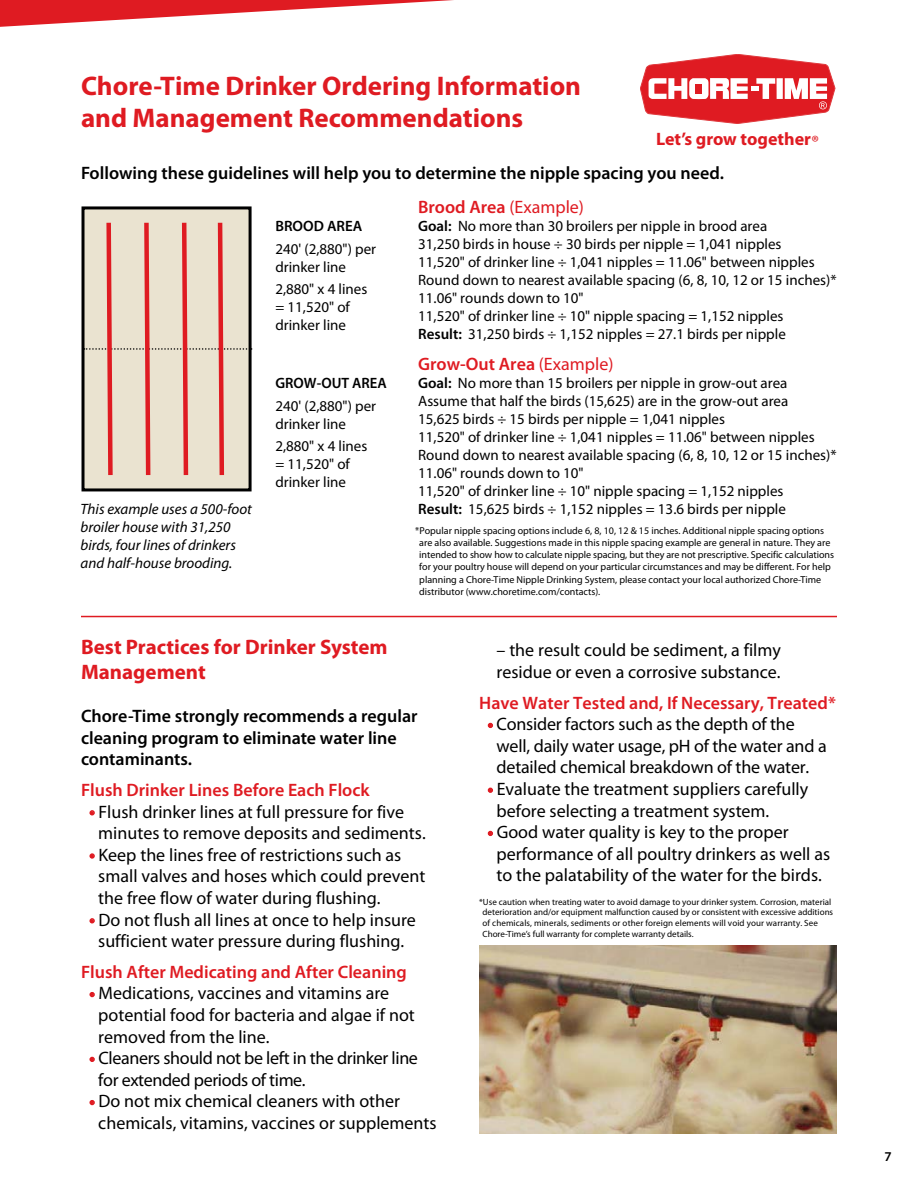
<style>
.page{position:relative;width:918px;height:1188px;background:#fff}
.page>*{position:absolute;margin:0;border:0;box-sizing:border-box;transform-origin:0 0}
.t1{font:700 27px/32.4px "Myriad Pro";color:#df1b22}
.t2{font:700 21px/25.2px "Myriad Pro";color:#df1b22}
.t3{font:18px/21.6px "Myriad Pro";color:#000}
.t4{font:600 18px/21.6px "Myriad Pro";color:#000}
.t5{font:600 18px "Myriad Pro";color:#df1b22}
.t6{font:18px/21.6px "Myriad Pro";letter-spacing:-.02em;color:#000}
.t7{font:700 18px "Myriad Pro";color:#df1b22}
.t8{font:15px/18px "Myriad Pro";color:#000}
.t9{font:italic 15px/18px "Myriad Pro";color:#000}
.t10{font:600 15px "Myriad Pro";color:#000}
.t11{font:600 13.5px "Myriad Pro";color:#000}
.t12{font:10.05px/12px "Myriad Pro";color:#000}
.t13{font:9px/10.8px "Myriad Pro";color:#000}
.s1{font-weight:400}
.s2{color:#df1b22}
.s3{font-weight:400;color:#df1b22}
.s4{font-weight:600}
</style>
<div class="page">
<svg style="left:640px;top:54px;width:195px;height:70px"></svg>
<svg style="left:0;top:0;width:454px;height:27px"></svg>
<img style="left:479px;top:946px;width:358px;height:188px">
<hr style="left:81px;top:616px;width:756px;height:1px;background:#df1b22">
<div style="left:83px;top:208px;width:167px;height:282px;background:#eae3d0"></div>
<div style="left:82px;top:206px;width:170px;height:285px;border:3px solid #000"></div>
<svg style="left:84px;top:218px;width:168px;height:262px"></svg>
<h1 class="t1" style="left:81px;top:69px;width:502px">Chore-Time Drinker Ordering Information and Management Recommendations</h1>
<p class="t7" style="left:656px;top:127px;width:165px">Let’s grow together<span class="s1">®</span></p>
<p class="t4" style="left:418px;top:156px;width:307px;line-height:34px;text-indent:-337px">Following these guidelines will help you to determine the nipple spacing you need.<br><span class="s2">Brood Area</span> <span class="s3">(Example)</span></p>
<p class="t8" style="left:418px;top:217px;width:420px"><span class="s4">Goal:</span> No more than 30 broilers per nipple in brood area<br>31,250 birds in house ÷ 30 birds per nipple = 1,041 nipples<br>11,520" of drinker line ÷ 1,041 nipples = 11.06" between nipples Round down to nearest available spacing (6, 8, 10, 12 or 15 inches)* 11.06" rounds down to 10"<br>11,520" of drinker line ÷ 10" nipple spacing = 1,152 nipples<br><span class="s4">Result:</span> 31,250 birds ÷ 1,152 nipples = 27.1 birds per nipple</p>
<p class="t5" style="left:418px;top:353px;width:197px">Grow-Out Area <span class="s1">(Example)</span></p>
<p class="t8" style="left:418px;top:374px;width:420px"><span class="s4">Goal:</span> No more than 15 broilers per nipple in grow-out area Assume that half the birds (15,625) are in the grow-out area<br>15,625 birds ÷ 15 birds per nipple = 1,041 nipples<br>11,520" of drinker line ÷ 1,041 nipples = 11.06" between nipples Round down to nearest available spacing (6, 8, 10, 12 or 15 inches)* 11.06" rounds down to 10"<br>11,520" of drinker line ÷ 10" nipple spacing = 1,152 nipples<br><span class="s4">Result:</span> 15,625 birds ÷ 1,152 nipples = 13.6 birds per nipple</p>
<p class="t12" style="left:419px;top:525px;width:416px;text-indent:-4px">*Popular nipple spacing options include 6, 8, 10, 12 &amp; 15 inches. Additional nipple spacing options are also available. Suggestions made in this nipple spacing example are general in nature. They are intended to show how to calculate nipple spacing, but they are not prescriptive. Specific calculations for your poultry house will depend on your particular circumstances and may be different. For help planning a Chore-Time Nipple Drinking System, please contact your local authorized Chore-Time distributor (www.choretime.com/contacts).</p>
<p class="t10" style="left:275px;top:217px;width:88px">BROOD AREA</p>
<p class="t8" style="left:275px;top:240px;width:102px">240' (2,880") per drinker line</p>
<p class="t8" style="left:275px;top:280px;width:93px">2,880" x 4 lines = 11,520" of drinker line</p>
<p class="t10" style="left:275px;top:374px;width:113px">GROW-OUT AREA</p>
<p class="t8" style="left:275px;top:397px;width:102px">240' (2,880") per drinker line</p>
<p class="t8" style="left:275px;top:437px;width:93px">2,880" x 4 lines = 11,520" of drinker line</p>
<p class="t9" style="left:81px;top:500px;width:173px">This example uses a 500-foot broiler house with 31,250 birds, four lines of drinkers and half-house brooding.</p>
<h2 class="t2" style="left:81px;top:633px;width:308px">Best Practices for Drinker System<br>Management</h2>
<p class="t4" style="left:81px;top:705px;width:338px">Chore-Time strongly recommends a regular cleaning program to eliminate water line contaminants.</p>
<p class="t5" style="left:81px;top:778px;width:290px">Flush Drinker Lines Before Each Flock</p>
<p class="t3" style="left:98px;top:800px;width:329px;text-indent:-9px"><span class="s2">•</span> Flush drinker lines at full pressure for five minutes to remove deposits and sediments.</p>
<p class="t3" style="left:98px;top:844px;width:329px;text-indent:-9px"><span class="s2">•</span> Keep the lines free of restrictions such as small valves and hoses which could prevent the free flow of water during flushing.</p>
<p class="t3" style="left:90px;top:908px;width:328px;text-align:center"><span class="s2">•</span> Do not flush all lines at once to help insure sufficient water pressure during flushing.</p>
<p class="t5" style="left:81px;top:960px;width:327px">Flush After Medicating and After Cleaning</p>
<p class="t3" style="left:98px;top:982px;width:318px;text-indent:-9px"><span class="s2">•</span> Medications, vaccines and vitamins are potential food for bacteria and algae if not removed from the line.</p>
<p class="t6" style="left:98px;top:1047px;width:321px;text-indent:-9px"><span class="s2">•</span> Cleaners should not be left in the drinker line for extended periods of time.</p>
<p class="t3" style="left:98px;top:1090px;width:340px;text-indent:-9px"><span class="s2">•</span> Do not mix chemical cleaners with other chemicals, vitamins, vaccines or supplements</p>
<p class="t3" style="left:497px;top:639px;width:286px">– the result could be sediment, a filmy residue or even a corrosive substance.</p>
<p class="t5" style="left:479px;top:691px;width:358px">Have Water Tested and, If Necessary, Treated*</p>
<p class="t3" style="left:497px;top:713px;width:332px;text-indent:-9px"><span class="s2">•</span> Consider factors such as the depth of the well, daily water usage, pH of the water and a detailed chemical breakdown of the water.</p>
<p class="t3" style="left:497px;top:778px;width:313px;text-indent:-9px"><span class="s2">•</span> Evaluate the treatment suppliers carefully before selecting a treatment system.</p>
<p class="t3" style="left:497px;top:821px;width:335px;text-indent:-9px"><span class="s2">•</span> Good water quality is key to the proper performance of all poultry drinkers as well as to the palatability of the water for the birds.</p>
<p class="t13" style="left:482px;top:896px;width:352px;text-indent:-3px">*Use caution when treating water to avoid damage to your drinker system. Corrosion, material deterioration and/or equipment malfunction caused by or consistent with excessive additions of chemicals, minerals, sediments or other foreign elements will void your warranty. See Chore-Time’s full warranty for complete warranty details.</p>
<p class="t11" style="left:885px;top:1148px;width:9px">7</p>
</div>
